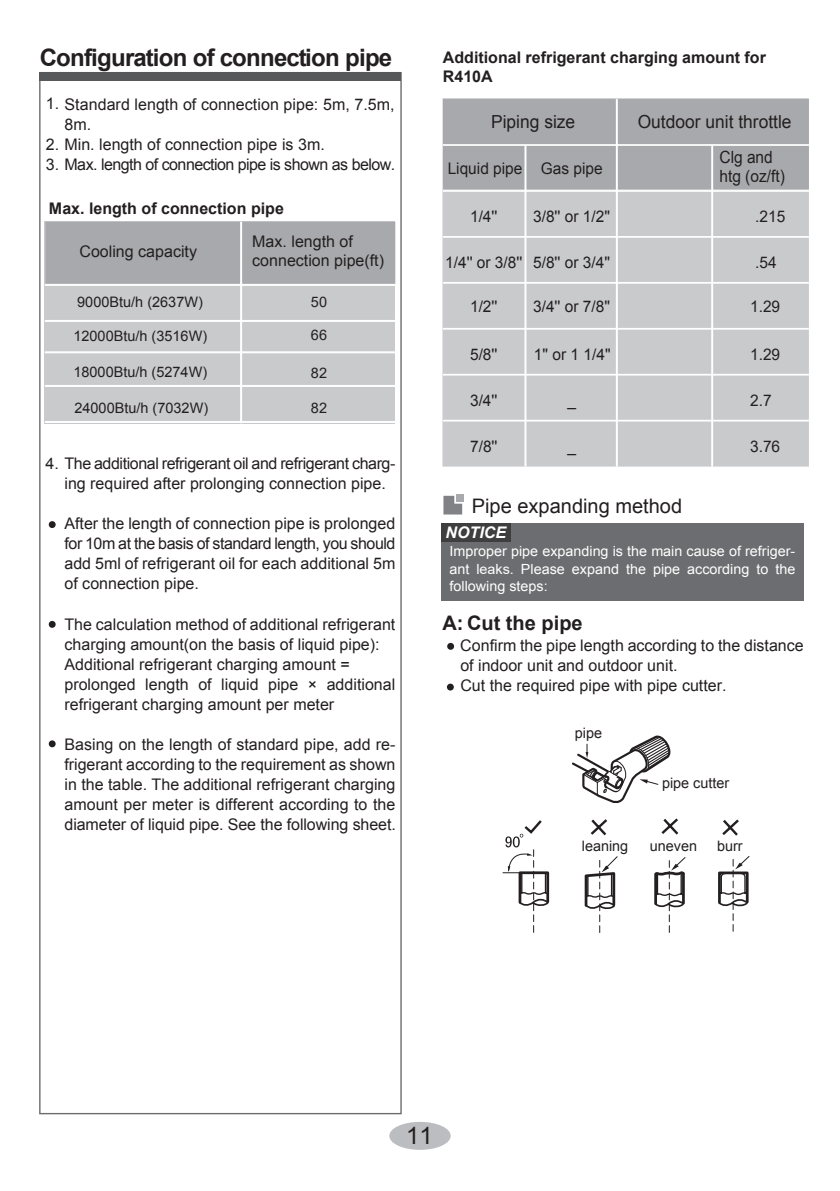
<style>
.page{position:relative;width:840px;height:1191px;background:#fff}
.page>*{position:absolute;margin:0;border:0;box-sizing:border-box;transform-origin:0 0}
.t1{font:700 24px "Arial";letter-spacing:-.03em;color:#231f20}
.t2{font:24px "Arial";color:#231f20}
.t3{font:20px "Arial";color:#231f20}
.t4{font:700 20px "Arial";color:#231f20}
.t5{font:18px "Arial";color:#231f20}
.t6{font:16.8px/19.2px "Arial";color:#231f20;scale:.92 1}
.t7{font:16px/20px "Arial";color:#231f20}
.t8{font:16px/20px "Arial";letter-spacing:-.025em;color:#231f20;text-align:center}
.t9{font:700 16px/19.2px "Arial";color:#231f20}
.t10{font:16px "Arial";letter-spacing:-.035em;color:#231f20}
.t11{font:italic 700 16px "Arial";color:#fff}
.t12{font:14.4px "Arial";color:#231f20}
.t13{font:14px/17.2px "Arial";color:#fff;text-align:justify}
</style>
<div class="page">
<div style="left:441px;top:523px;width:362px;height:77px;background:#6c6d70"></div>
<div style="left:441px;top:523px;width:69px;height:18px;background:#3e3e3f"></div>
<svg style="left:443px;top:496px;width:19px;height:18px"></svg>
<div style="left:456px;top:494px;width:7px;height:8px;background:#a8a9ad"></div>
<div style="left:40px;top:73px;width:361px;height:8px;background:#57585a"></div>
<div style="left:44px;top:221px;width:351px;height:202px;background:#c9cacc"></div>
<div style="left:45px;top:222px;width:350px;height:62px;background:#a8a9ad"></div>
<hr style="left:45px;top:421px;width:350px;height:2px;background:#fff">
<hr style="left:45px;top:385px;width:350px;height:2px;background:#fff">
<hr style="left:45px;top:351px;width:350px;height:2px;background:#fff">
<hr style="left:45px;top:320px;width:350px;height:2px;background:#fff">
<hr style="left:45px;top:284px;width:350px;height:2px;background:#fff">
<hr style="left:240px;top:222px;width:2px;height:201px;background:#fff">
<svg style="left:572px;top:735px;width:99px;height:69px"></svg>
<svg style="left:447px;top:643px;width:7px;height:7px"></svg>
<svg style="left:447px;top:683px;width:6px;height:7px"></svg>
<svg style="left:590px;top:818px;width:149px;height:18px"></svg>
<svg style="left:502px;top:820px;width:48px;height:112px"></svg>
<svg style="left:718px;top:856px;width:31px;height:75px"></svg>
<svg style="left:584px;top:856px;width:33px;height:76px"></svg>
<svg style="left:654px;top:857px;width:32px;height:75px"></svg>
<svg style="left:49px;top:521px;width:7px;height:7px"></svg>
<svg style="left:49px;top:621px;width:7px;height:7px"></svg>
<svg style="left:49px;top:740px;width:7px;height:7px"></svg>
<div style="left:389px;top:1121px;width:61px;height:28px;background:#bcbdc0;border-radius:50%"></div>
<div style="left:442px;top:98px;width:366px;height:368px;background:#c9cacc"></div>
<div style="left:442px;top:99px;width:366px;height:90px;background:#a8a9ad"></div>
<hr style="left:442px;top:144px;width:366px;height:2px;background:#fff">
<hr style="left:442px;top:190px;width:366px;height:2px;background:#fff">
<hr style="left:442px;top:236px;width:366px;height:2px;background:#fff">
<hr style="left:442px;top:282px;width:366px;height:2px;background:#fff">
<hr style="left:442px;top:420px;width:366px;height:1px;background:#fff">
<hr style="left:442px;top:328px;width:366px;height:2px;background:#fff">
<hr style="left:442px;top:374px;width:366px;height:1px;background:#fff">
<hr style="left:524px;top:145px;width:2px;height:321px;background:#fff">
<hr style="left:615px;top:99px;width:2px;height:367px;background:#fff">
<hr style="left:710px;top:145px;width:2px;height:321px;background:#fff">
<h1 class="t1" style="left:40px;top:42px;width:354px">Configuration of connection pipe</h1>
<p class="t7" style="left:46px;top:94px;width:350px">1. Standard length of connection pipe: 5m, 7.5m,</p>
<p class="t7" style="left:64px;top:114px;width:28px">8m.</p>
<p class="t7" style="left:46px;top:134px;width:280px">2. Min. length of connection pipe is 3m.</p>
<p class="t10" style="left:46px;top:154px;width:351px">3. Max. length of connection pipe is shown as below.</p>
<p class="t9" style="left:49px;top:199px;width:236px">Max. length of connection pipe</p>
<p class="t7" style="left:79px;top:242px;width:119px">Cooling capacity</p>
<p class="t12" style="left:77px;top:293px;width:127px">9000Btu/h (2637W)</p>
<p class="t12" style="left:73px;top:327px;width:135px">12000Btu/h (3516W)</p>
<p class="t12" style="left:73px;top:363px;width:135px">18000Btu/h (5274W)</p>
<p class="t12" style="left:74px;top:398px;width:135px">24000Btu/h (7032W)</p>
<p class="t7" style="left:252px;top:232px;width:133px;line-height:19.2px">Max. length of connection pipe(ft)</p>
<p class="t12" style="left:311px;top:292px;width:18px">50</p>
<p class="t12" style="left:311px;top:325px;width:18px">66</p>
<p class="t12" style="left:311px;top:363px;width:18px">82</p>
<p class="t12" style="left:311px;top:398px;width:18px">82</p>
<p class="t8" style="left:46px;top:454px;width:351px">4. The additional refrigerant oil and refrigerant charg&shy;ing required after prolonging connection pipe.</p>
<p class="t7" style="left:64px;top:514px;width:332px;text-align:justify">After the length of connection pipe is prolonged for 10m at the basis of standard length, you should add 5ml of refrigerant oil for each additional 5m of connection pipe.</p>
<p class="t7" style="left:64px;top:614px;width:332px">The calculation method of additional refrigerant charging amount(on the basis of liquid pipe):<br>Additional refrigerant charging amount = prolonged length of liquid pipe × additional refrigerant charging amount per meter</p>
<p class="t7" style="left:64px;top:734px;width:332px;text-align:justify">Basing on the length of standard pipe, add re&shy;frigerant according to the requirement as shown in the table. The additional refrigerant charging amount per meter is different according to the diameter of liquid pipe. See the following sheet.</p>
<p class="t9" style="left:442px;top:48px;width:324px">Additional refrigerant charging amount for<br>R410A</p>
<p class="t5" style="left:491px;top:110px;width:86px">Piping size</p>
<p class="t5" style="left:637px;top:110px;width:155px">Outdoor unit throttle</p>
<p class="t6" style="left:719px;top:148px;width:72px">Clg and htg (oz/ft)</p>
<p class="t7" style="left:447px;top:158px;width:156px">Liquid pipe Gas pipe</p>
<p class="t7" style="left:470px;top:206px;width:29px">1/4''</p>
<p class="t7" style="left:533px;top:206px;width:79px">3/8'' or 1/2''</p>
<p class="t7" style="left:754px;top:206px;width:32px">.215</p>
<p class="t7" style="left:445px;top:253px;width:166px">1/4'' or 3/8'' 5/8'' or 3/4''</p>
<p class="t7" style="left:754px;top:253px;width:23px">.54</p>
<p class="t7" style="left:470px;top:297px;width:29px">1/2''</p>
<p class="t7" style="left:533px;top:297px;width:79px">3/4'' or 7/8''</p>
<p class="t7" style="left:749px;top:296px;width:32px">1.29</p>
<p class="t7" style="left:470px;top:345px;width:29px">5/8''</p>
<p class="t7" style="left:533px;top:344px;width:79px">1'' or 1 1/4''</p>
<p class="t7" style="left:749px;top:344px;width:32px">1.29</p>
<p class="t7" style="left:470px;top:391px;width:29px">3/4''</p>
<p class="t7" style="left:567px;top:391px;width:10px">_</p>
<p class="t7" style="left:749px;top:390px;width:23px">2.7</p>
<p class="t7" style="left:470px;top:437px;width:29px">7/8''</p>
<p class="t7" style="left:567px;top:437px;width:10px">_</p>
<p class="t3" style="left:471px;top:493px;width:212px">Pipe expanding method</p>
<p class="t7" style="left:749px;top:436px;width:32px">3.76</p>
<p class="t11" style="left:445px;top:522px;width:62px">NOTICE</p>
<p class="t13" style="left:449px;top:543px;width:347px">Improper pipe expanding is the main cause of refriger&shy;ant leaks. Please expand the pipe according to the following steps:</p>
<p class="t4" style="left:442px;top:609px;width:142px">A: Cut the pipe</p>
<p class="t7" style="left:460px;top:636px;width:345px">Confirm the pipe length according to the distance of indoor unit and outdoor unit.<br>Cut the required pipe with pipe cutter.</p>
<p class="t12" style="left:574px;top:723px;width:29px">pipe</p>
<p class="t12" style="left:661px;top:773px;width:69px">pipe cutter</p>
<p class="t12" style="left:581px;top:837px;width:48px">leaning</p>
<p class="t12" style="left:649px;top:836px;width:49px">uneven</p>
<p class="t12" style="left:716px;top:836px;width:27px">burr</p>
<h1 class="t2" style="left:406px;top:1119px;width:28px">11</h1>
</div>
